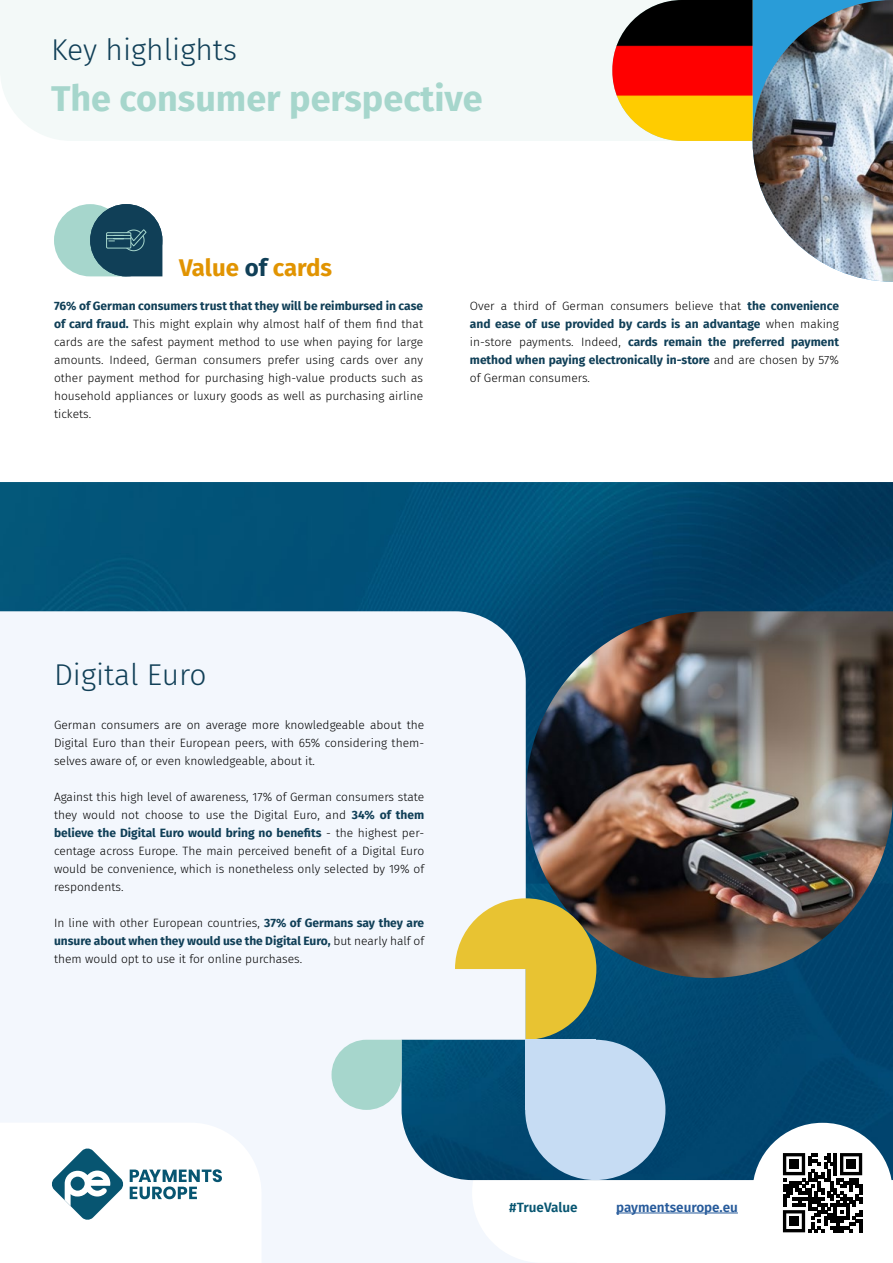
<style>
.page{position:relative;width:893px;height:1263px;background:#fff}
.page>*{position:absolute;margin:0;border:0;box-sizing:border-box;transform-origin:0 0}
.t1{font:700 36px "Fira Sans";color:#a6d6cc}
.t2{font:300 30px "Fira Sans";color:#103f57}
.t3{font:700 24px "Fira Sans";color:#e19402}
.t4{font:600 13.5px "Fira Sans";color:#275b9b}
.t5{font:600 13.5px "Fira Sans";color:#075571}
.t6{font:300 12px/18px "Fira Sans";color:#000;text-align:justify}
.t7{font:700 12px/18px "Fira Sans";color:#103f57;text-align:justify}
.s1{color:#103f57}
.s2{font-weight:700;color:#103f57}
.s3{font-weight:300;color:#000}
</style>
<div class="page">
<div style="left:596px;top:978px;width:297px;height:62px;background:#014871"></div>
<img style="left:0;top:482px;width:893px;height:129px">
<div style="left:261px;top:1156px;width:211px;height:107px;background:#f3f7fd"></div>
<svg style="left:472px;top:1180px;width:140px;height:83px"></svg>
<hr style="left:616px;top:1212px;width:122px;height:1px;background:#275b9b">
<div style="left:0;top:611px;width:526px;height:545px;background:#f3f7fd"></div>
<svg style="left:54px;top:204px;width:108px;height:72px;background:#608a93"></svg>
<svg style="left:0;top:1123px;width:261px;height:97px"></svg>
<img style="left:526px;top:611px;width:367px;height:367px">
<img style="left:402px;top:1040px;width:491px;height:140px">
<svg style="left:332px;top:1040px;width:70px;height:70px;background:#b1dad3"></svg>
<svg style="left:752px;top:1123px;width:141px;height:110px"></svg>
<div style="left:789px;top:1159px;width:10px;height:10px;background:#000"></div>
<div style="left:846px;top:1159px;width:10px;height:10px;background:#000"></div>
<div style="left:789px;top:1216px;width:10px;height:10px;background:#000"></div>
<svg style="left:455px;top:898px;width:141px;height:142px"></svg>
<div style="left:0;top:0;width:612px;height:141px;background:#f3f9f8"></div>
<div style="left:525px;top:1040px;width:140px;height:140px;background:#c6dcf3;border-radius:50%"></div>
<div style="left:525px;top:1040px;width:70px;height:70px;background:#c6dcf3"></div>
<svg style="left:612px;top:0;width:141px;height:151px"></svg>
<img style="left:753px;top:0;width:140px;height:282px">
<h2 class="t2" style="left:51px;top:28px;width:188px">Key highlights</h2>
<h1 class="t1" style="left:51px;top:68px;width:433px">The consumer perspective</h1>
<h3 class="t3" style="left:179px;top:248px;width:154px">Value <span class="s1">of</span> cards</h3>
<p class="t6" style="left:54px;top:297px;width:371px"><span class="s2">76% of German consumers trust that they will be reimbursed in case of card fraud.</span> This might explain why almost half of them find that cards are the safest payment method to use when paying for large amounts. Indeed, German consumers prefer using cards over any other payment method for purchasing high-value products such as household appliances or luxury goods as well as purchasing airline tickets.</p>
<p class="t7" style="left:470px;top:296px;width:371px"><span class="s3">Over a third of German consumers believe that</span> the convenience and ease of use provided by cards is an advantage <span class="s3">when making in-store payments. Indeed,</span> cards remain the preferred payment method when paying electronically in-store <span class="s3">and are chosen by 57% of German consumers.</span></p>
<h2 class="t2" style="left:54px;top:653px;width:154px">Digital Euro</h2>
<p class="t6" style="left:54px;top:716px;width:372px">German consumers are on average more knowledgeable about the Digital Euro than their European peers, with 65% considering them&shy;selves aware of, or even knowledgeable, about it.</p>
<p class="t6" style="left:54px;top:788px;width:372px">Against this high level of awareness, 17% of German consumers state they would not choose to use the Digital Euro, and <span class="s2">34% of them believe the Digital Euro would bring no benefits</span> - the highest per&shy;centage across Europe. The main perceived benefit of a Digital Euro would be convenience, which is nonetheless only selected by 19% of respondents.</p>
<p class="t6" style="left:54px;top:914px;width:372px">In line with other European countries, <span class="s2">37% of Germans say they are unsure about when they would use the Digital Euro,</span> but nearly half of them would opt to use it for online purchases.</p>
<p class="t5" style="left:509px;top:1196px;width:70px">#TrueValue</p>
<p class="t4" style="left:616px;top:1196px;width:123px">paymentseurope.eu</p>
</div>
